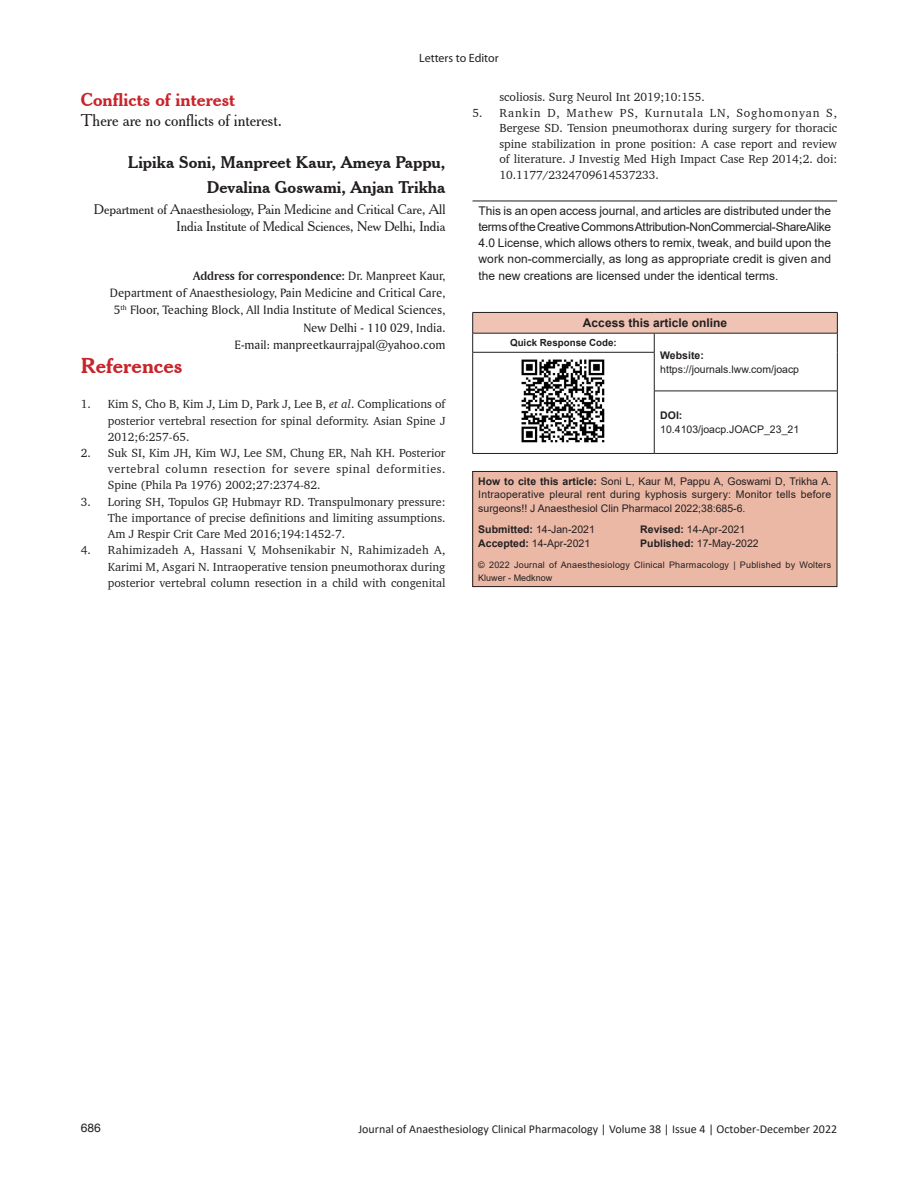
<style>
.page{position:relative;width:918px;height:1188px;background:#fff}
.page>*{position:absolute;margin:0;border:0;box-sizing:border-box;transform-origin:0 0}
.t1{font:700 21px "Cheltenham BT";color:#c8242b}
.t2{font:700 18px "Cheltenham BT";color:#c8242b}
.AU{font:700 16.5px/24.6px "Cheltenham BT";color:#231f20;text-align:right}
.TX{font:16.5px "Cheltenham BT";color:#231f20}
.AFF{font:13.5px/17.1px "Cheltenham BT";color:#231f20;text-align:right}
.ADD{font:12.75px/17.2px "Amerigo BT Roman A";color:#231f20;text-align:right}
.REF{font:12px/16.2px "Charter BT";color:#231f20;text-align:justify}
.C{font:12px/16.2px "Arial";color:#231f20;text-align:justify}
.t3{font:12px "Calibri";color:#231f20}
.AAO{font:700 12px "Arial";color:#231f20}
.t4{font:12px "Myriad";color:#231f20}
.t5{font:12px "Helvetica";color:#231f20}
.HTC{font:10.5px/13.6px "Arial";color:#231f20;text-align:justify}
.SRC{font:10.5px "Arial";color:#231f20}
.Web{font:10.5px/13.5px "Arial";color:#231f20}
.QRC{font:700 9.75px "Arial";color:#231f20}
.SRC-2{font:9px/13.5px "Arial";letter-spacing:.025em;color:#231f20}
.s1{font-family:"Amerigo BT Bold A"}
.s2{font-style:italic}
.s3{font-weight:700}
</style>
<div class="page">
<hr style="left:472px;top:201px;width:365px;height:1px;background:#231f20">
<div style="left:473px;top:471px;width:364px;height:116px;background:#ecb8a6"></div>
<div style="left:472px;top:471px;width:365px;height:116px;border:1px solid #231f20"></div>
<div style="left:473px;top:312px;width:364px;height:21px;background:#efc4b4"></div>
<hr style="left:472px;top:453px;width:182px;height:1px;background:#231f20">
<hr style="left:472px;top:312px;width:182px;height:1px;background:#231f20">
<hr style="left:654px;top:312px;width:184px;height:1px;background:#231f20">
<hr style="left:472px;top:333px;width:182px;height:1px;background:#231f20">
<svg style="left:472px;top:313px;width:1px;height:39px"></svg>
<hr style="left:654px;top:333px;width:184px;height:1px;background:#231f20">
<svg style="left:837px;top:313px;width:1px;height:39px"></svg>
<hr style="left:837px;top:352px;width:1px;height:39px;background:#231f20">
<hr style="left:472px;top:352px;width:182px;height:1px;background:#231f20">
<hr style="left:472px;top:352px;width:1px;height:39px;background:#231f20">
<hr style="left:472px;top:391px;width:1px;height:62px;background:#231f20">
<hr style="left:654px;top:391px;width:184px;height:1px;background:#231f20">
<hr style="left:837px;top:391px;width:1px;height:62px;background:#231f20">
<hr style="left:654px;top:453px;width:184px;height:1px;background:#231f20">
<svg style="left:654px;top:333px;width:1px;height:19px"></svg>
<hr style="left:654px;top:352px;width:1px;height:39px;background:#231f20">
<hr style="left:654px;top:391px;width:1px;height:62px;background:#231f20">
<img style="left:521px;top:359px;width:84px;height:84px">
<p class="t4" style="left:419px;top:52px;width:81px">Letters to Editor</p>
<h2 class="t2" style="left:81px;top:88px;width:156px">Conflicts of interest</h2>
<p class="TX" style="left:81px;top:110px;width:203px">There are no conflicts of interest.</p>
<p class="AU" style="left:128px;top:150px;width:319px">Lipika Soni, Manpreet Kaur, Ameya Pappu,<br>Devalina Goswami, Anjan Trikha</p>
<p class="AFF" style="left:94px;top:201px;width:353px">Department of Anaesthesiology, Pain Medicine and Critical Care, All<br>India Institute of Medical Sciences, New Delhi, India</p>
<p class="ADD" style="left:110px;top:267px;width:337px"><span class="s1">Address for correspondence:</span> Dr. Manpreet Kaur,<br>Department of Anaesthesiology, Pain Medicine and Critical Care, 5<sup>th</sup> Floor, Teaching Block, All India Institute of Medical Sciences, New Delhi ‑ 110 029, India.<br>E‑mail: manpreetkaurrajpal@yahoo.com</p>
<h1 class="t1" style="left:81px;top:353px;width:103px">References</h1>
<p class="REF" style="left:108px;top:396px;width:339px;text-indent:-27px">1. Kim S, Cho B, Kim J, Lim D, Park J, Lee B, <span class="s2">et al</span>. Complications of posterior vertebral resection for spinal deformity. Asian Spine J 2012;6:257‑65.</p>
<p class="REF" style="left:108px;top:445px;width:339px;text-indent:-27px">2. Suk SI, Kim JH, Kim WJ, Lee SM, Chung ER, Nah KH. Posterior vertebral column resection for severe spinal deformities.<br>Spine (Phila Pa 1976) 2002;27:2374‑82.</p>
<p class="REF" style="left:108px;top:493px;width:339px;text-indent:-27px">3. Loring SH, Topulos GP, Hubmayr RD. Transpulmonary pressure:<br>The importance of precise definitions and limiting assumptions.<br>Am J Respir Crit Care Med 2016;194:1452‑7.</p>
<p class="REF" style="left:108px;top:542px;width:339px;text-indent:-27px">4. Rahimizadeh A, Hassani V, Mohsenikabir N, Rahimizadeh A, Karimi M, Asgari N. Intraoperative tension pneumothorax during posterior vertebral column resection in a child with congenital</p>
<p class="REF" style="left:500px;top:88px;width:207px">scoliosis. Surg Neurol Int 2019;10:155.</p>
<p class="REF" style="left:500px;top:104px;width:339px;line-height:15.6px;text-indent:-27px">5. Rankin D, Mathew PS, Kurnutala LN, Soghomonyan S, Bergese SD. Tension pneumothorax during surgery for thoracic spine stabilization in prone position: A case report and review of literature. J Investig Med High Impact Case Rep 2014;2. doi:<br>10.1177/2324709614537233.</p>
<p class="C" style="left:478px;top:202px;width:354px">This is an open access journal, and articles are distributed under the terms of the Creative Commons Attribution‑NonCommercial‑ShareAlike 4.0 License, which allows others to remix, tweak, and build upon the work non‑commercially, as long as appropriate credit is given and the new creations are licensed under the identical terms.</p>
<p class="AAO" style="left:583px;top:315px;width:146px">Access this article online</p>
<p class="QRC" style="left:510px;top:336px;width:108px">Quick Response Code:</p>
<p class="Web" style="left:660px;top:349px;width:140px"><span class="s3">Website: </span>https://journals.lww.com/joacp</p>
<p class="Web" style="left:660px;top:409px;width:140px"><span class="s3">DOI:<br></span>10.4103/joacp.JOACP_23_21</p>
<p class="HTC" style="left:478px;top:474px;width:355px"><span class="s3">How to cite this article:</span> Soni L, Kaur M, Pappu A, Goswami D, Trikha A.<br>Intraoperative pleural rent during kyphosis surgery: Monitor tells before surgeons!! J Anaesthesiol Clin Pharmacol 2022;38:685-6.</p>
<p class="SRC" style="left:478px;top:522px;width:118px"><span class="s3">Submitted:</span> 14‑Jan‑2021</p>
<p class="SRC" style="left:640px;top:522px;width:107px"><span class="s3">Revised:</span> 14-Apr‑2021</p>
<p class="SRC" style="left:478px;top:536px;width:114px"><span class="s3">Accepted:</span> 14-Apr‑2021</p>
<p class="SRC" style="left:640px;top:536px;width:120px"><span class="s3">Published:</span> 17-May-2022</p>
<p class="SRC-2" style="left:478px;top:558px;width:354px">© 2022 Journal of Anaesthesiology Clinical Pharmacology | Published by Wolters<br>Kluwer - Medknow</p>
<p class="t5" style="left:81px;top:1121px;width:22px">686</p>
<p class="t3" style="left:358px;top:1120px;width:480px">Journal of Anaesthesiology Clinical Pharmacology | Volume 38 | Issue 4 | October‑December 2022</p>
</div>
